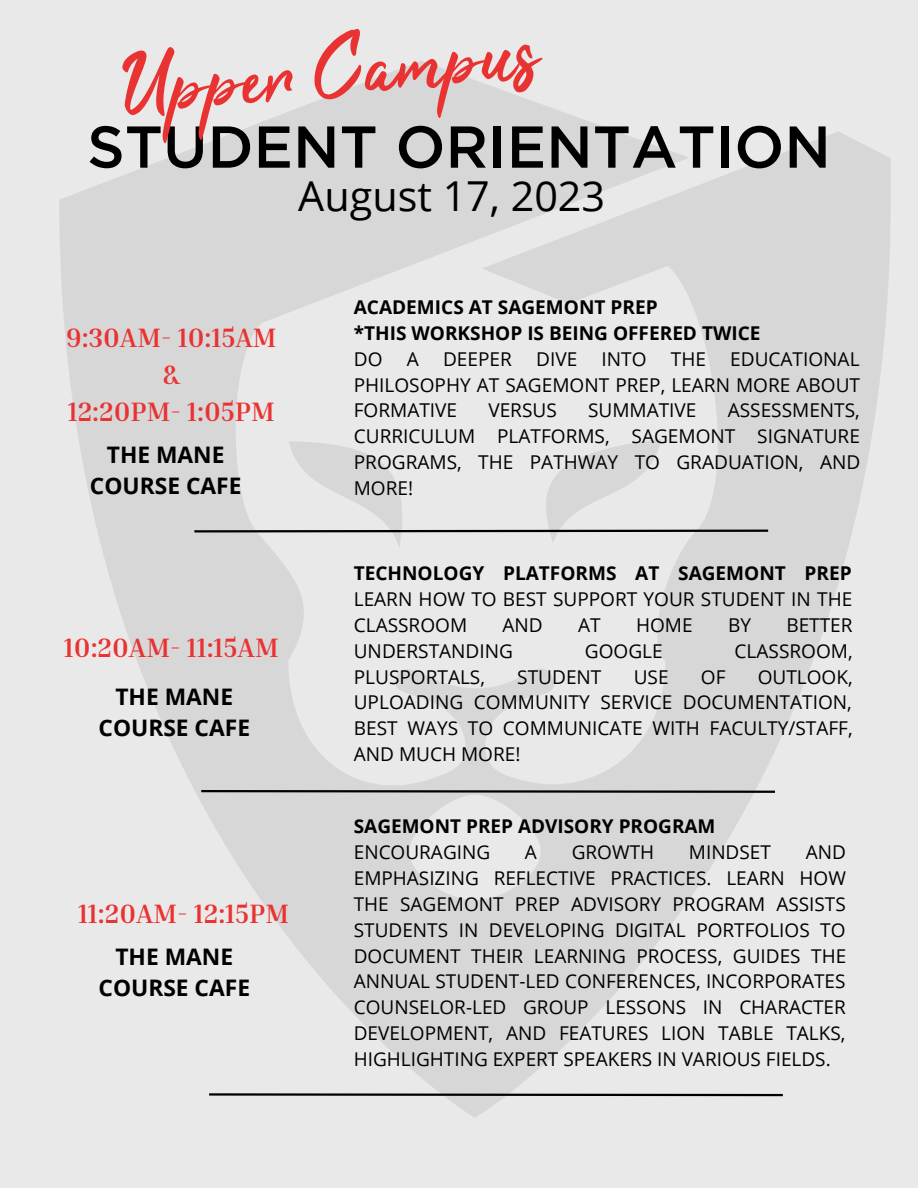
<style>
.page{position:relative;width:918px;height:1188px;background:#fff}
.page>*{position:absolute;margin:0;border:0;box-sizing:border-box;transform-origin:0 0}
.t1{font:86.55px "Tahu";color:#e93333}
.t2{font:500 58.95px "Gotham";color:#000}
.t3{font:41.25px "Open Sans";color:#000}
.t4{font:700 27.3px "Inria Serif";color:#e93333}
.t5{font:700 22.8px "Open Sans";color:#000}
.t6{font:19.05px/25.8px "Open Sans";color:#000;text-align:justify}
.t7{font:700 19.05px "Open Sans";color:#000}
.s1{font-weight:700}
</style>
<div class="page">
<svg style="left:192px;top:528px;width:578px;height:6px;background:#8f8e8e"></svg>
<svg style="left:207px;top:1092px;width:578px;height:5px;background:#7f7f7f"></svg>
<svg style="left:199px;top:789px;width:578px;height:5px;background:#777677"></svg>
<p class="t1" style="left:119px;top:33px;width:420px;rotate:-5deg">Upper Campus</p>
<p class="t3" style="left:298px;top:167px;width:308px">August 17, 2023</p>
<p class="t2" style="left:87px;top:121px;width:745px">STUDENT ORIENTATION</p>
<p class="t4" style="left:66px;top:320px;width:212px">9:30AM- 10:15AM</p>
<p class="t4" style="left:163px;top:357px;width:19px">&amp;</p>
<p class="t4" style="left:68px;top:395px;width:209px">12:20PM- 1:05PM</p>
<p class="t5" style="left:107px;top:438px;width:119px">THE MANE</p>
<p class="t5" style="left:90px;top:470px;width:153px">COURSE CAFE</p>
<p class="t4" style="left:64px;top:630px;width:216px">10:20AM- 11:15AM</p>
<p class="t5" style="left:115px;top:681px;width:119px">THE MANE</p>
<p class="t5" style="left:99px;top:712px;width:153px">COURSE CAFE</p>
<p class="t4" style="left:78px;top:896px;width:213px">11:20AM- 12:15PM</p>
<p class="t5" style="left:115px;top:940px;width:119px">THE MANE</p>
<p class="t5" style="left:99px;top:972px;width:153px">COURSE CAFE</p>
<p class="t7" style="left:354px;top:294px;width:305px">ACADEMICS AT SAGEMONT PREP</p>
<p class="t7" style="left:354px;top:319px;width:408px">*THIS WORKSHOP IS BEING OFFERED TWICE</p>
<p class="t6" style="left:354px;top:345px;width:30px">DO</p>
<p class="t6" style="left:407px;top:345px;width:14px">A</p>
<p class="t6" style="left:443px;top:345px;width:70px">DEEPER</p>
<p class="t6" style="left:536px;top:345px;width:43px">DIVE</p>
<p class="t6" style="left:602px;top:345px;width:47px">INTO</p>
<p class="t6" style="left:671px;top:345px;width:37px">THE</p>
<p class="t6" style="left:354px;top:345px;width:508px;text-indent:376px">EDUCATIONAL PHILOSOPHY AT SAGEMONT PREP, LEARN MORE ABOUT FORMATIVE</p>
<p class="t6" style="left:354px;top:397px;width:508px;text-indent:374px">ASSESSMENTS, CURRICULUM PLATFORMS, SAGEMONT SIGNATURE PROGRAMS, THE PATHWAY TO GRADUATION, AND MORE!</p>
<p class="t6" style="left:488px;top:397px;width:70px">VERSUS</p>
<p class="t6" style="left:588px;top:397px;width:110px">SUMMATIVE</p>
<p class="t6" style="left:354px;top:560px;width:500px"><span class="s1">TECHNOLOGY PLATFORMS AT SAGEMONT PREP </span>LEARN HOW TO BEST SUPPORT YOUR STUDENT IN THE CLASSROOM</p>
<p class="t6" style="left:503px;top:612px;width:42px">AND</p>
<p class="t6" style="left:578px;top:612px;width:24px">AT</p>
<p class="t6" style="left:636px;top:612px;width:58px">HOME</p>
<p class="t6" style="left:728px;top:612px;width:25px">BY</p>
<p class="t6" style="left:786px;top:612px;width:68px">BETTER</p>
<p class="t6" style="left:354px;top:637px;width:161px">UNDERSTANDING</p>
<p class="t6" style="left:585px;top:637px;width:79px">GOOGLE</p>
<p class="t6" style="left:735px;top:637px;width:120px">CLASSROOM,</p>
<p class="t6" style="left:354px;top:663px;width:133px">PLUSPORTALS,</p>
<p class="t6" style="left:517px;top:663px;width:86px">STUDENT</p>
<p class="t6" style="left:634px;top:663px;width:36px">USE</p>
<p class="t6" style="left:701px;top:663px;width:26px">OF</p>
<p class="t6" style="left:354px;top:663px;width:501px;text-indent:404px">OUTLOOK, UPLOADING COMMUNITY SERVICE DOCUMENTATION, BEST WAYS TO COMMUNICATE WITH FACULTY/STAFF, AND MUCH MORE!</p>
<p class="t7" style="left:354px;top:813px;width:363px">SAGEMONT PREP ADVISORY PROGRAM</p>
<p class="t6" style="left:354px;top:839px;width:138px">ENCOURAGING</p>
<p class="t6" style="left:525px;top:839px;width:14px">A</p>
<p class="t6" style="left:572px;top:839px;width:84px">GROWTH</p>
<p class="t6" style="left:689px;top:839px;width:84px">MINDSET</p>
<p class="t6" style="left:354px;top:839px;width:494px;text-indent:452px">AND EMPHASIZING REFLECTIVE PRACTICES. LEARN HOW THE SAGEMONT PREP ADVISORY PROGRAM ASSISTS STUDENTS IN DEVELOPING DIGITAL PORTFOLIOS TO DOCUMENT THEIR LEARNING PROCESS, GUIDES THE ANNUAL STUDENT-LED CONFERENCES, INCORPORATES COUNSELOR-LED GROUP LESSONS IN CHARACTER DEVELOPMENT, AND FEATURES LION TABLE TALKS, HIGHLIGHTING EXPERT SPEAKERS IN VARIOUS FIELDS.</p>
</div>
